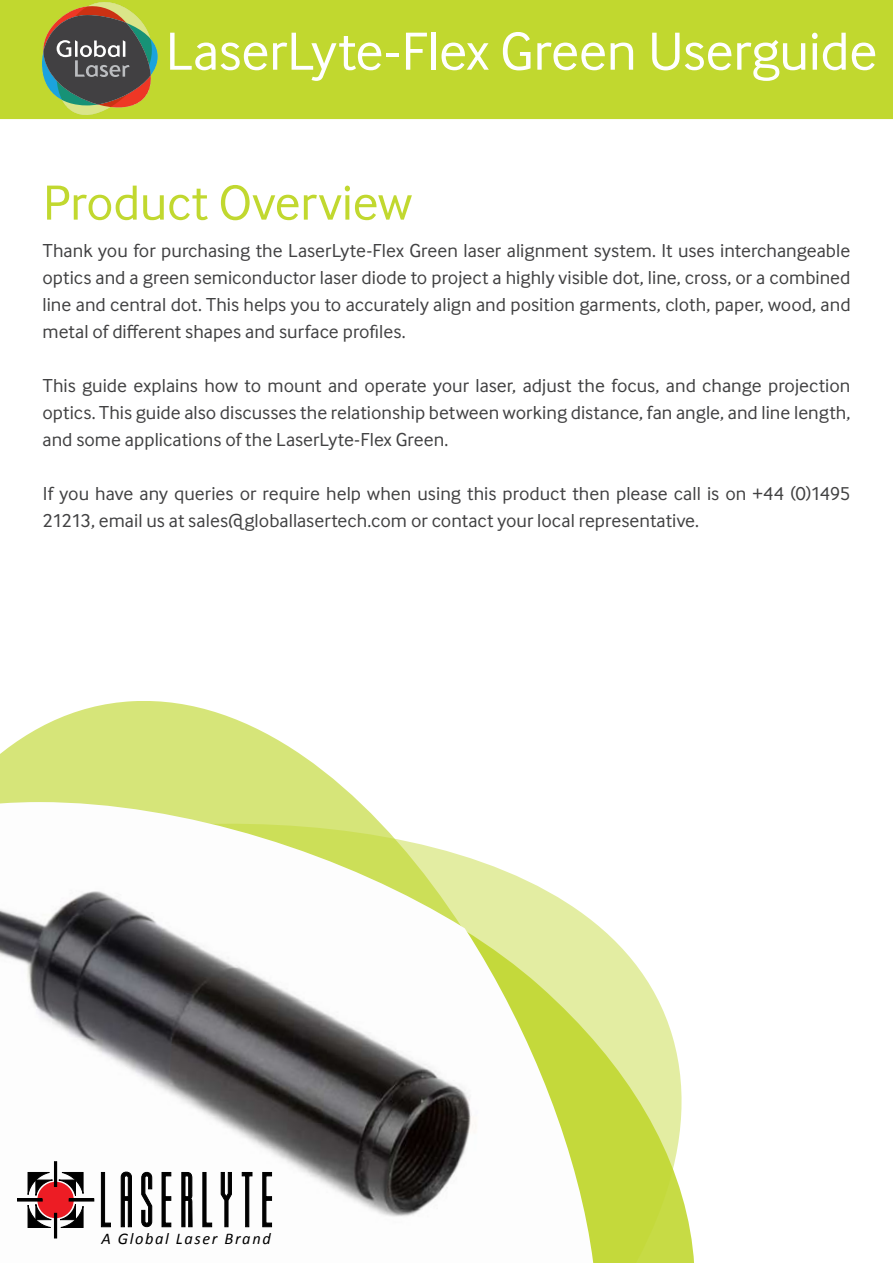
<style>
.page{position:relative;width:893px;height:1263px;background:#fff}
.page>*{position:absolute;margin:0;border:0;box-sizing:border-box;transform-origin:0 0}
.t1{font:55.5px "Inter Face";letter-spacing:-.005em;color:#fff}
.t2{font:51px "Inter Face";letter-spacing:-.005em;color:#c1d82f}
.t3{font:19.5px/27px "Inter Face";color:#414142;text-align:justify}
.t4{font:italic 16.35px "Calibri";letter-spacing:.1em;color:#000}
</style>
<div class="page">
<svg style="left:0;top:701px;width:359px;height:101px;fill:#d6e579"></svg>
<svg style="left:593px;top:921px;width:89px;height:342px"></svg>
<img style="left:0;top:802px;width:593px;height:459px">
<div style="left:1px;top:1px;width:891px;height:117px;background:#c1d82f"></div>
<div style="left:0;top:0;width:893px;height:119px;border:2px solid #c1d82f"></div>
<svg style="left:42px;top:0;width:116px;height:118px"></svg>
<svg style="left:121px;top:1170px;width:10px;height:57px"></svg>
<svg style="left:142px;top:1170px;width:10px;height:58px"></svg>
<svg style="left:101px;top:1172px;width:9px;height:55px"></svg>
<svg style="left:203px;top:1172px;width:9px;height:55px"></svg>
<svg style="left:162px;top:1172px;width:9px;height:55px"></svg>
<svg style="left:221px;top:1172px;width:10px;height:55px"></svg>
<svg style="left:242px;top:1172px;width:10px;height:55px"></svg>
<svg style="left:263px;top:1172px;width:9px;height:55px"></svg>
<svg style="left:182px;top:1172px;width:10px;height:55px"></svg>
<svg style="left:28px;top:1172px;width:55px;height:55px"></svg>
<div style="left:37px;top:1182px;width:37px;height:36px;background:#ed1c24;border-radius:50%"></div>
<div style="left:69px;top:1199px;width:25px;height:2px;border:1px solid #000"></div>
<div style="left:18px;top:1199px;width:24px;height:2px;border:1px solid #000"></div>
<div style="left:54px;top:1213px;width:3px;height:25px;border:1px solid #000"></div>
<div style="left:54px;top:1162px;width:3px;height:24px;border:1px solid #000"></div>
<h1 class="t1" style="left:166px;top:20px;width:713px">LaserLyte-Flex Green Userguide</h1>
<h2 class="t2" style="left:43px;top:174px;width:370px">Product Overview</h2>
<p class="t3" style="left:43px;top:236px;width:810px">Thank you for purchasing the LaserLyte-Flex Green laser alignment system. It uses interchangeable optics and a green semiconductor laser diode to project a highly visible dot, line, cross, or a combined line and central dot. This helps you to accurately align and position garments, cloth, paper, wood, and metal of different shapes and surface profiles.</p>
<p class="t3" style="left:43px;top:371px;width:810px">This guide explains how to mount and operate your laser, adjust the focus, and change projection optics. This guide also discusses the relationship between working distance, fan angle, and line length, and some applications of the LaserLyte-Flex Green.</p>
<p class="t3" style="left:43px;top:479px;width:809px">If you have any queries or require help when using this product then please call is on +44 (0)1495<br>21213, email us at sales@globallasertech.com or contact your local representative.</p>
<p class="t4" style="left:101px;top:1227px;width:171px">A Global Laser Brand</p>
</div>
